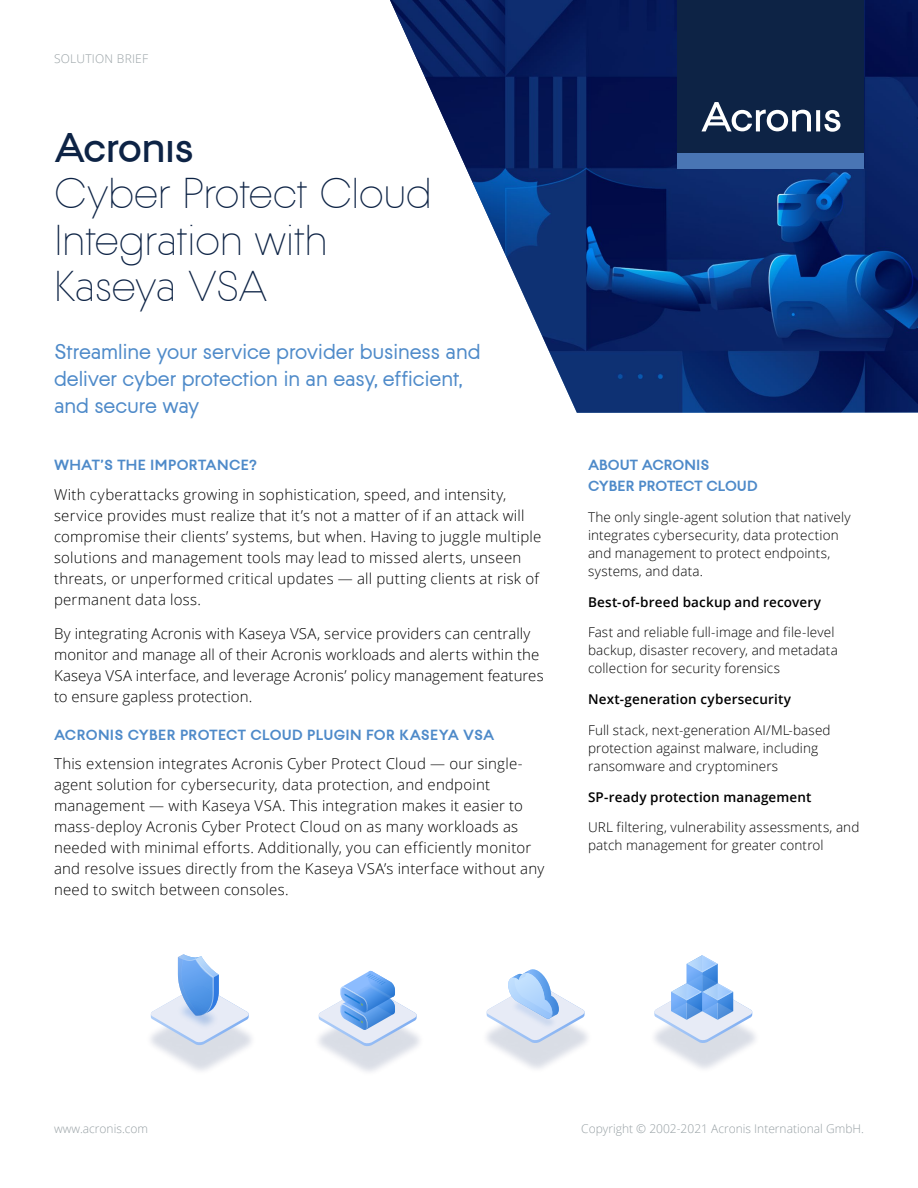
<style>
.page{position:relative;width:918px;height:1188px;background:#fff}
.page>*{position:absolute;margin:0;border:0;box-sizing:border-box;transform-origin:0 0}
.t1{font:300 42px/46.5px "Acronis";letter-spacing:-.005em;color:#0d2345}
.t2{font:21px/27px "Acronis";letter-spacing:-.01em;color:#4e8ac9}
.t3{font:300 15px/21px "Open Sans";letter-spacing:.015em;color:#000}
.t4{font:700 15px/21px "Acronis";letter-spacing:.015em;color:#4e8ac9}
.t5{font:300 13.5px/18px "Open Sans";letter-spacing:.01em;color:#000}
.t6{font:600 13.5px "Open Sans";letter-spacing:.015em;color:#000}
.t7{font:300 12px "Open Sans";color:#97a0a4}
.t8{font:300 12px "Open Sans";letter-spacing:.02em;color:#97a0a4}
</style>
<div class="page">
<img style="left:390px;top:0;width:528px;height:413px">
<div style="left:678px;top:0;width:186px;height:154px;background:#0d2345"></div>
<svg style="left:701px;top:102px;width:139px;height:30px"></svg>
<div style="left:678px;top:154px;width:186px;height:15px;background:#4975b4"></div>
<svg style="left:177px;top:954px;width:72px;height:92px"></svg>
<img style="left:148px;top:971px;width:100px;height:89px">
<svg style="left:318px;top:970px;width:99px;height:77px"></svg>
<svg style="left:486px;top:969px;width:99px;height:74px"></svg>
<svg style="left:654px;top:955px;width:99px;height:88px"></svg>
<p class="t8" style="left:54px;top:51px;width:96px">SOLUTION BRIEF</p>
<h1 class="t1" style="left:54px;top:172px;width:379px">Cyber Protect Cloud<br>Integration with<br>Kaseya VSA</h1>
<h2 class="t2" style="left:54px;top:338px;width:428px">Streamline your service provider business and deliver cyber protection in an easy, efficient, and secure way</h2>
<p class="t4" style="left:54px;top:455px;width:204px">WHAT’S THE IMPORTANCE?</p>
<p class="t3" style="left:54px;top:484px;width:489px">With cyberattacks growing in sophistication, speed, and intensity, service provides must realize that it’s not a matter of if an attack will compromise their clients’ systems, but when. Having to juggle multiple solutions and management tools may lead to missed alerts, unseen threats, or unperformed critical updates — all putting clients at risk of permanent data loss.</p>
<p class="t3" style="left:54px;top:622px;width:491px">By integrating Acronis with Kaseya VSA, service providers can centrally monitor and manage all of their Acronis workloads and alerts within the Kaseya VSA interface, and leverage Acronis’ policy management features to ensure gapless protection.</p>
<p class="t4" style="left:54px;top:724px;width:442px">ACRONIS CYBER PROTECT CLOUD PLUGIN FOR KASEYA VSA</p>
<p class="t3" style="left:54px;top:753px;width:492px">This extension integrates Acronis Cyber Protect Cloud — our single&shy;agent solution for cybersecurity, data protection, and endpoint management — with Kaseya VSA. This integration makes it easier to mass-deploy Acronis Cyber Protect Cloud on as many workloads as needed with minimal efforts. Additionally, you can efficiently monitor and resolve issues directly from the Kaseya VSA’s interface without any need to switch between consoles.</p>
<p class="t4" style="left:588px;top:454px;width:171px">ABOUT ACRONIS<br>CYBER PROTECT CLOUD</p>
<p class="t5" style="left:588px;top:508px;width:264px">The only single-agent solution that natively integrates cybersecurity, data protection and management to protect endpoints, systems, and data.</p>
<p class="t6" style="left:588px;top:593px;width:235px">Best-of-breed backup and recovery</p>
<p class="t5" style="left:588px;top:623px;width:251px">Fast and reliable full-image and file-level backup, disaster recovery, and metadata collection for security forensics</p>
<p class="t6" style="left:588px;top:690px;width:205px">Next-generation cybersecurity</p>
<p class="t5" style="left:588px;top:721px;width:244px">Full stack, next-generation AI/ML-based protection against malware, including ransomware and cryptominers</p>
<p class="t6" style="left:588px;top:788px;width:225px">SP-ready protection management</p>
<p class="t5" style="left:588px;top:818px;width:273px">URL filtering, vulnerability assessments, and patch management for greater control</p>
<p class="t7" style="left:54px;top:1120px;width:96px">www.acronis.com</p>
<p class="t7" style="left:581px;top:1120px;width:284px">Copyright © 2002-2021 Acronis International GmbH.</p>
</div>
